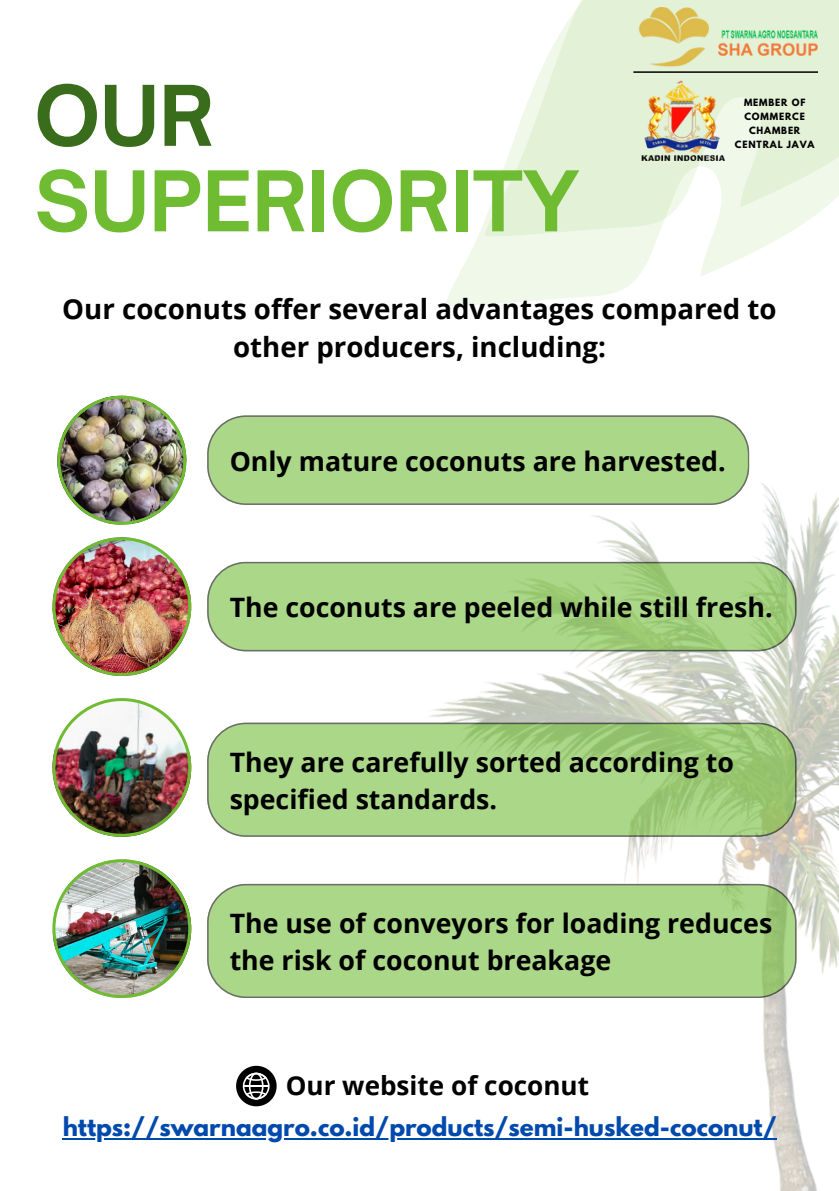
<style>
.page{position:relative;width:839px;height:1191px;background:#fff}
.page>*{position:absolute;margin:0;border:0;box-sizing:border-box;transform-origin:0 0}
.t1{font:700 80px/85.6px "Open Sauce One";color:#6fbc32}
.t2{font:700 27.6px/38px "Open Sans";color:#000;text-align:center}
.t3{font:700 26.8px/37px "Open Sans";color:#000}
.t4{font:700 26.2px "Open Sans";color:#000}
.t5{font:700 23px "League Spartan";color:#004aad}
.t6{font:700 8.8px/14px "League Spartan";letter-spacing:.095em;color:#000;text-align:center}
.s1{color:#396d1b}
</style>
<div class="page">
<svg style="left:445px;top:266px;width:279px;height:40px;fill:#f0f8ea"></svg>
<svg style="left:463px;top:65px;width:356px;height:201px"></svg>
<svg style="left:544px;top:0;width:294px;height:212px;background:#e6f3dc"></svg>
<img style="left:625px;top:8px;width:100px;height:63px">
<img style="left:718px;top:24px;width:99px;height:32px">
<hr style="left:633px;top:71px;width:185px;height:2px;background:#000">
<img style="left:636px;top:81px;width:91px;height:79px">
<img style="left:57px;top:396px;width:129px;height:129px">
<img style="left:387px;top:460px;width:451px;height:731px">
<svg style="left:207px;top:415px;width:542px;height:90px;background:#abd58a"></svg>
<img style="left:52px;top:537px;width:139px;height:139px">
<svg style="left:207px;top:562px;width:589px;height:89px;background:#a7d185"></svg>
<img style="left:52px;top:698px;width:139px;height:139px">
<svg style="left:207px;top:723px;width:589px;height:114px;background:#a5d083"></svg>
<img style="left:52px;top:859px;width:139px;height:139px">
<svg style="left:207px;top:884px;width:589px;height:114px;background:#a9d488"></svg>
<svg style="left:236px;top:1066px;width:40px;height:40px"></svg>
<hr style="left:243px;top:1085px;width:26px;height:2px;background:#fff">
<hr style="left:63px;top:1138px;width:713px;height:1px;background:#004aad">
<p class="t1" style="left:35px;top:73px;width:546px"><span class="s1">OUR<br></span>SUPERIORITY</p>
<p class="t6" style="left:735px;top:97px;width:81px">MEMBER OF<br>COMMERCE<br>CHAMBER<br>CENTRAL JAVA</p>
<h1 class="t2" style="left:62px;top:290px;width:715px">Our coconuts offer several advantages compared to other producers, including:</h1>
<h2 class="t3" style="left:230px;top:442px;width:497px">Only mature coconuts are harvested.</h2>
<p class="t3" style="left:230px;top:588px;width:544px">The coconuts are peeled while still fresh.</p>
<h2 class="t3" style="left:230px;top:743px;width:506px">They are carefully sorted according to specified standards.</h2>
<p class="t3" style="left:230px;top:904px;width:544px">The use of conveyors for loading reduces the risk of coconut breakage</p>
<p class="t4" style="left:286px;top:1067px;width:305px">Our website of coconut</p>
<p class="t5" style="left:63px;top:1116px;width:715px">https://swarnaagro.co.id/products/semi-husked-coconut/</p>
</div>
